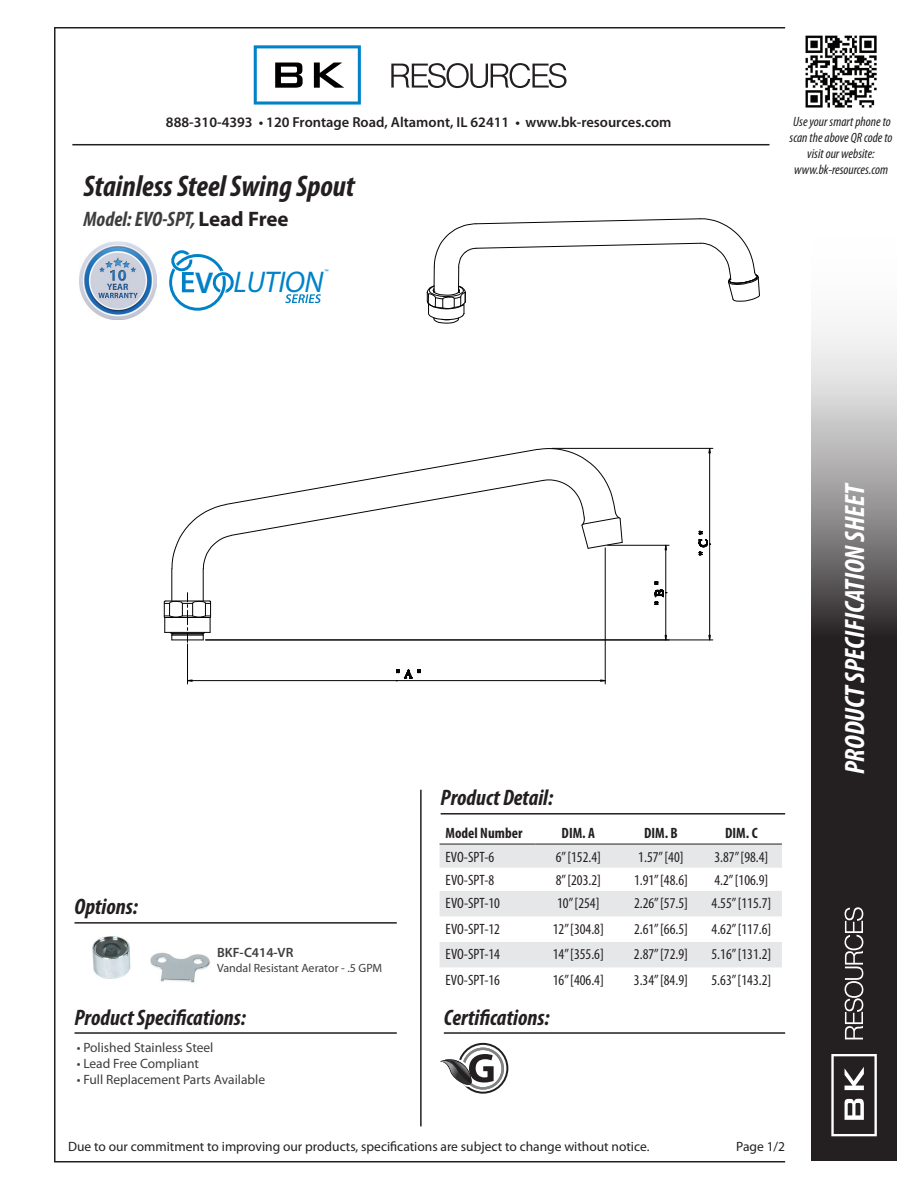
<style>
.page{position:relative;width:918px;height:1188px;background:#fff}
.page>*{position:absolute;margin:0;border:0;box-sizing:border-box;transform-origin:0 0}
.t1{font:italic 700 condensed 30px "Myriad Pro";color:#231f20}
.t2{font:italic 30px "Myriad Pro";letter-spacing:-.015em;color:#0082c8}
.t3{font:italic 700 condensed 28.05px "Myriad Pro";letter-spacing:-.005em;color:#fff}
.t4{font:italic 700 condensed 22.5px "Myriad Pro";color:#231f20}
.t5{font:italic 700 condensed 21px "Myriad Pro";color:#3e3e3f}
.t6{font:condensed 15px "Myriad Pro";color:#231f20}
.t7{font:700 condensed 15px "Myriad Pro";color:#231f20}
.t8{font:600 14.55px "Myriad Pro";color:#231f20}
.t9{font:13.5px "Myriad Pro";color:#231f20}
.t10{font:italic condensed 13.5px/16.2px "Myriad Pro";color:#231f20;text-align:center}
.t11{font:13.5px "Myriad Pro";color:#3e3e3f}
.t12{font:600 13.5px "Myriad Pro";color:#3e3e3f}
.t13{font:12px "Myriad Pro";color:#3e3e3f}
.t14{font:6.75px "Myriad Pro";color:#0082c8}
.s1{font-style:normal;font-stretch:normal;color:#231f20}
.s2{font-weight:600;font-style:normal;font-size:30.15px}
</style>
<div class="page">
<svg style="left:811px;top:325px;width:86px;height:836px;background:#565354"></svg>
<svg style="left:845px;top:907px;width:18px;height:132px"></svg>
<svg style="left:831px;top:1054px;width:46px;height:82px"></svg>
<img style="left:805px;top:36px;width:72px;height:71px">
<hr style="left:54px;top:1161px;width:731px;height:1px;background:#231f20">
<hr style="left:54px;top:27px;width:731px;height:1px;background:#231f20">
<hr style="left:54px;top:27px;width:2px;height:1134px;background:#231f20">
<svg style="left:254px;top:45px;width:107px;height:60px"></svg>
<svg style="left:391px;top:63px;width:176px;height:25px"></svg>
<hr style="left:72px;top:144px;width:698px;height:1px;background:#231f20">
<hr style="left:441px;top:813px;width:344px;height:2px;background:#231f20">
<hr style="left:420px;top:790px;width:2px;height:336px;background:#231f20">
<hr style="left:444px;top:1032px;width:341px;height:2px;background:#231f20">
<hr style="left:75px;top:1032px;width:322px;height:2px;background:#231f20">
<hr style="left:75px;top:922px;width:322px;height:2px;background:#231f20">
<img style="left:92px;top:936px;width:72px;height:46px">
<svg style="left:164px;top:448px;width:618px;height:646px"></svg>
<svg style="left:426px;top:218px;width:334px;height:106px"></svg>
<svg style="left:169px;top:250px;width:65px;height:61px"></svg>
<svg style="left:285px;top:294px;width:35px;height:9px"></svg>
<img style="left:79px;top:242px;width:78px;height:77px">
<p class="t8" style="left:166px;top:113px;width:507px">888-310-4393 • 120 Frontage Road, Altamont, IL 62411 • www.bk-resources.com</p>
<h1 class="t1" style="left:84px;top:168px;width:273px">Stainless Steel Swing Spout</h1>
<h3 class="t5" style="left:84px;top:206px;width:207px">Model: EVO-SPT, <span class="s1">Lead Free</span></h3>
<p class="t14" style="left:324px;top:268px;width:6px">™</p>
<h1 class="t2" style="left:195px;top:264px;width:130px"><span class="s2">V</span> LUTION</h1>
<p class="t10" style="left:790px;top:113px;width:105px">Use your smart phone to scan the above QR code to visit our website: www.bk-resources.com</p>
<h3 class="t4" style="left:75px;top:893px;width:65px">Options:</h3>
<p class="t12" style="left:217px;top:944px;width:78px">BKF-C414-VR</p>
<p class="t13" style="left:217px;top:960px;width:167px">Vandal Resistant Aerator - .5 GPM</p>
<h3 class="t4" style="left:75px;top:1003px;width:173px">Product Specifications:</h3>
<p class="t11" style="left:77px;top:1039px;width:138px">• Polished Stainless Steel</p>
<p class="t11" style="left:77px;top:1055px;width:124px">• Lead Free Compliant</p>
<p class="t11" style="left:77px;top:1071px;width:190px">• Full Replacement Parts Available</p>
<h3 class="t4" style="left:441px;top:784px;width:114px">Product Detail:</h3>
<p class="t7" style="left:446px;top:824px;width:78px">Model Number</p>
<p class="t7" style="left:562px;top:824px;width:35px">DIM. A</p>
<p class="t7" style="left:644px;top:824px;width:35px">DIM. B</p>
<p class="t7" style="left:725px;top:824px;width:34px">DIM. C</p>
<p class="t6" style="left:446px;top:848px;width:50px">EVO-SPT-6</p>
<p class="t6" style="left:556px;top:848px;width:47px">6” [152.4]</p>
<p class="t6" style="left:638px;top:848px;width:47px">1.57” [40]</p>
<p class="t6" style="left:714px;top:848px;width:55px">3.87” [98.4]</p>
<p class="t6" style="left:446px;top:871px;width:50px">EVO-SPT-8</p>
<p class="t6" style="left:556px;top:871px;width:47px">8” [203.2]</p>
<p class="t6" style="left:634px;top:871px;width:55px">1.91” [48.6]</p>
<p class="t6" style="left:714px;top:871px;width:55px">4.2” [106.9]</p>
<p class="t6" style="left:446px;top:894px;width:56px">EVO-SPT-10</p>
<p class="t6" style="left:557px;top:894px;width:44px">10” [254]</p>
<p class="t6" style="left:634px;top:894px;width:55px">2.26” [57.5]</p>
<p class="t6" style="left:712px;top:894px;width:61px">4.55” [115.7]</p>
<p class="t6" style="left:446px;top:920px;width:56px">EVO-SPT-12</p>
<p class="t6" style="left:553px;top:920px;width:53px">12” [304.8]</p>
<p class="t6" style="left:634px;top:920px;width:55px">2.61” [66.5]</p>
<p class="t6" style="left:712px;top:920px;width:61px">4.62” [117.6]</p>
<p class="t6" style="left:446px;top:945px;width:56px">EVO-SPT-14</p>
<p class="t6" style="left:553px;top:945px;width:53px">14” [355.6]</p>
<p class="t6" style="left:634px;top:945px;width:55px">2.87” [72.9]</p>
<p class="t6" style="left:712px;top:945px;width:61px">5.16” [131.2]</p>
<p class="t6" style="left:446px;top:971px;width:56px">EVO-SPT-16</p>
<p class="t6" style="left:553px;top:971px;width:53px">16” [406.4]</p>
<p class="t6" style="left:634px;top:971px;width:55px">3.34” [84.9]</p>
<p class="t6" style="left:712px;top:971px;width:61px">5.63” [143.2]</p>
<h3 class="t4" style="left:444px;top:1003px;width:107px">Certifications:</h3>
<h2 class="t3" style="left:837px;top:774px;width:293px;rotate:-90deg">PRODUCT SPECIFICATION SHEET</h2>
<p class="t9" style="left:68px;top:1138px;width:583px">Due to our commitment to improving our products, specifications are subject to change without notice.</p>
<p class="t9" style="left:736px;top:1138px;width:50px">Page 1/2</p>
</div>
